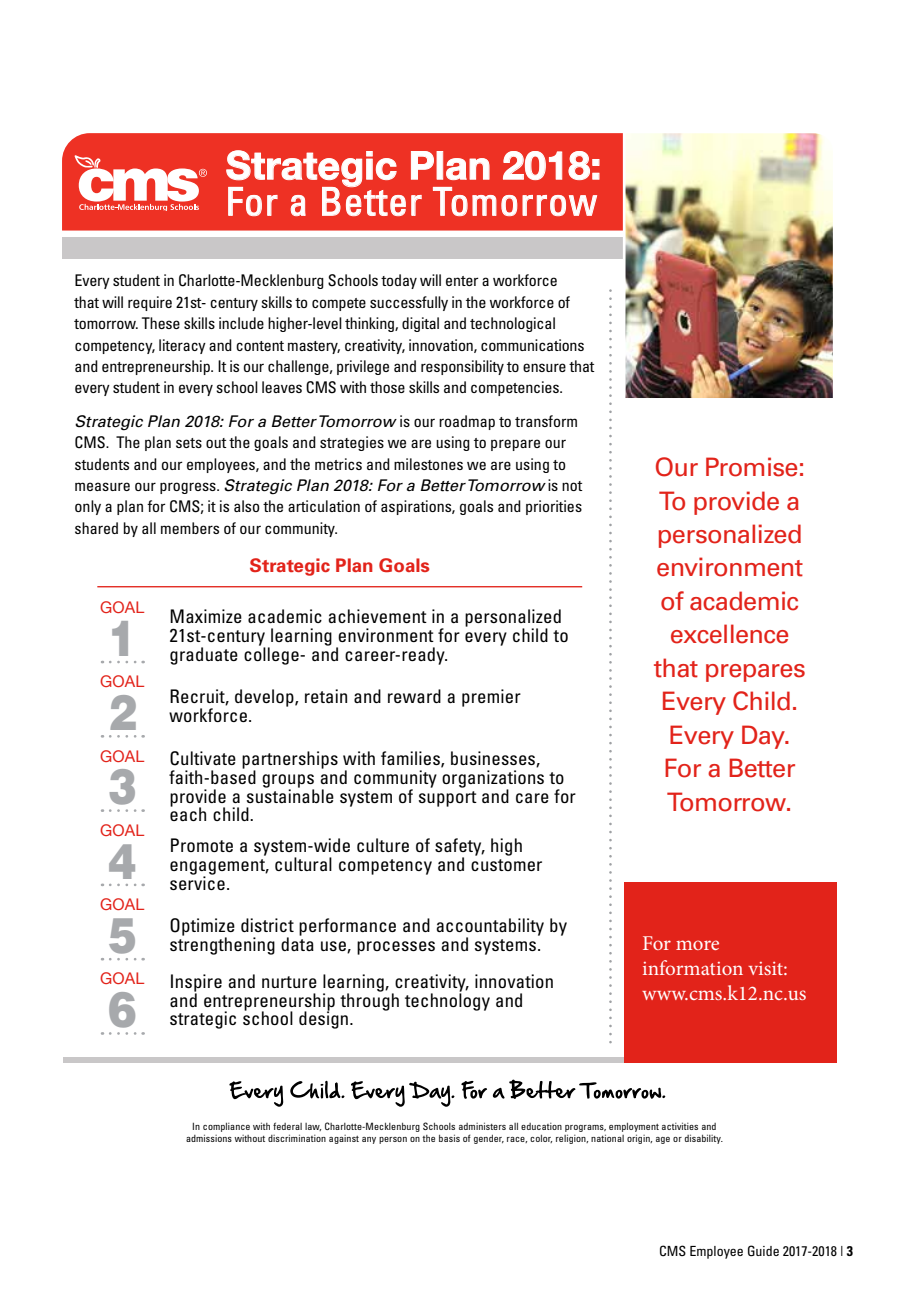
<style>
.page{position:relative;width:901px;height:1292px;background:#fff}
.page>*{position:absolute;margin:0;border:0;box-sizing:border-box;transform-origin:0 0}
.t1{font:900 49.18px "Helvetica";color:#a7a9ac;scale:.87 1}
.t2{font:700 38.85px "Helvetica Neue";letter-spacing:.01em;color:#fff}
.t3{font:condensed 38.85px "Univers";letter-spacing:.03em;color:#fff}
.t4{font:25.38px/33.4px "Univers";letter-spacing:-.025em;color:#e2231a;text-align:center}
.t5{font:21px/25.2px "Minion Pro";letter-spacing:-.005em;color:#fff}
.t6{font:condensed 18.72px/18.7px "Univers";letter-spacing:.01em;color:#000}
.t7{font:condensed 18.72px/24.2px "Univers";color:#fff}
.t8{font:700 18.72px "Univers";color:#e2231a}
.t9{font:condensed 16.1px/21.3px "Univers";letter-spacing:-.01em;color:#000}
.t10{font:16.1px "Helvetica Neue";letter-spacing:.01em;color:#e2231a}
.t11{font:condensed 14px "Univers";color:#000}
.t12{font:condensed 9.97px/12.1px "Univers";letter-spacing:.01em;color:#000;text-align:center}
.s1{font-style:italic;font-stretch:normal}
.s2{font-weight:700}
</style>
<div class="page">
<div style="left:62px;top:133px;width:559px;height:97px;background:#ee3124"></div>
<div style="left:62px;top:237px;width:659px;height:21px;background:#c9c7c8"></div>
<div style="left:64px;top:1057px;width:664px;height:6px;background:#c9c7c8"></div>
<svg style="left:609px;top:299px;width:3px;height:744px"></svg>
<svg style="left:226px;top:150px;width:374px;height:67px;background:#f04f44"></svg>
<img style="left:621px;top:133px;width:212px;height:265px">
<hr style="left:97px;top:586px;width:485px;height:1px;background:#e2231a">
<svg style="left:110px;top:660px;width:34px;height:3px"></svg>
<svg style="left:110px;top:735px;width:34px;height:2px"></svg>
<svg style="left:110px;top:809px;width:34px;height:3px"></svg>
<svg style="left:110px;top:883px;width:34px;height:3px"></svg>
<svg style="left:110px;top:957px;width:34px;height:3px"></svg>
<svg style="left:110px;top:1032px;width:34px;height:2px"></svg>
<svg style="left:229px;top:1081px;width:54px;height:25px"></svg>
<svg style="left:290px;top:1080px;width:54px;height:18px"></svg>
<svg style="left:351px;top:1081px;width:103px;height:25px"></svg>
<svg style="left:461px;top:1080px;width:26px;height:18px"></svg>
<svg style="left:493px;top:1079px;width:172px;height:19px"></svg>
<svg style="left:75px;top:155px;width:132px;height:55px"></svg>
<div style="left:624px;top:882px;width:212px;height:181px;background:#e2231a"></div>
<h2 class="t2" style="left:226px;top:135px;width:377px">Strategic Plan 2018:</h2>
<h2 class="t3" style="left:226px;top:177px;width:373px">For a Better Tomorrow</h2>
<p class="t9" style="left:75px;top:269px;width:521px">Every student in Charlotte-Mecklenburg Schools today will enter a workforce<br>that will require 21st- century skills to compete successfully in the workforce of tomorrow. These skills include higher-level thinking, digital and technological competency, literacy and content mastery, creativity, innovation, communications and entrepreneurship. It is our challenge, privilege and responsibility to ensure that every student in every school leaves CMS with those skills and competencies.</p>
<p class="t9" style="left:75px;top:410px;width:509px"><span class="s1">Strategic Plan 2018: For a Better Tomorrow</span> is our roadmap to transform CMS. The plan sets out the goals and strategies we are using to prepare our students and our employees, and the metrics and milestones we are using to measure our progress. <span class="s1">Strategic Plan 2018: For a Better Tomorrow</span> is not only a plan for CMS; it is also the articulation of aspirations, goals and priorities shared by all members of our community.</p>
<p class="t10" style="left:100px;top:595px;width:46px">GOAL</p>
<h1 class="t1" style="left:108px;top:606px;width:34px">1</h1>
<p class="t10" style="left:100px;top:670px;width:46px">GOAL</p>
<h1 class="t1" style="left:108px;top:680px;width:34px">2</h1>
<p class="t10" style="left:100px;top:744px;width:46px">GOAL</p>
<h1 class="t1" style="left:108px;top:754px;width:34px">3</h1>
<p class="t10" style="left:100px;top:818px;width:46px">GOAL</p>
<h1 class="t1" style="left:108px;top:829px;width:34px">4</h1>
<p class="t10" style="left:100px;top:892px;width:46px">GOAL</p>
<h1 class="t1" style="left:108px;top:903px;width:34px">5</h1>
<p class="t10" style="left:100px;top:967px;width:46px">GOAL</p>
<h1 class="t1" style="left:108px;top:977px;width:34px">6</h1>
<p class="t8" style="left:250px;top:554px;width:182px">Strategic Plan Goals</p>
<p class="t6" style="left:170px;top:606px;width:401px">Maximize academic achievement in a personalized<br>21st-century learning environment for every child to graduate college- and career-ready.</p>
<p class="t6" style="left:170px;top:687px;width:352px">Recruit, develop, retain and reward a premier workforce.</p>
<p class="t6" style="left:170px;top:748px;width:408px">Cultivate partnerships with families, businesses, faith-based groups and community organizations to provide a sustainable system of support and care for each child.</p>
<p class="t6" style="left:170px;top:835px;width:374px">Promote a system-wide culture of safety, high engagement, cultural competency and customer service.</p>
<p class="t6" style="left:170px;top:916px;width:399px">Optimize district performance and accountability by strengthening data use, processes and systems.</p>
<p class="t6" style="left:170px;top:971px;width:386px">Inspire and nurture learning, creativity, innovation and entrepreneurship through technology and strategic school design.</p>
<h3 class="t4" style="left:654px;top:450px;width:154px">Our Promise:<br>To provide a personalized environment of academic excellence that prepares<br>Every Child.<br>Every Day.<br>For a Better<br>Tomorrow.</h3>
<p class="t7" style="left:664px;top:926px;width:151px">P.O. Box 30035<br>Charlotte, NC 28230 www.cms.k12.nc.us</p>
<h3 class="t5" style="left:642px;top:930px;width:166px">For more information visit: www.cms.k12.nc.us</h3>
<p class="t12" style="left:186px;top:1119px;width:538px">In compliance with federal law, Charlotte-Mecklenburg Schools administers all education programs, employment activities and admissions without discrimination against any person on the basis of gender, race, color, religion, national origin, age or disability.</p>
<p class="t11" style="left:659px;top:1242px;width:195px">CMS Employee Guide 2017-2018 | <span class="s2">3</span></p>
</div>
